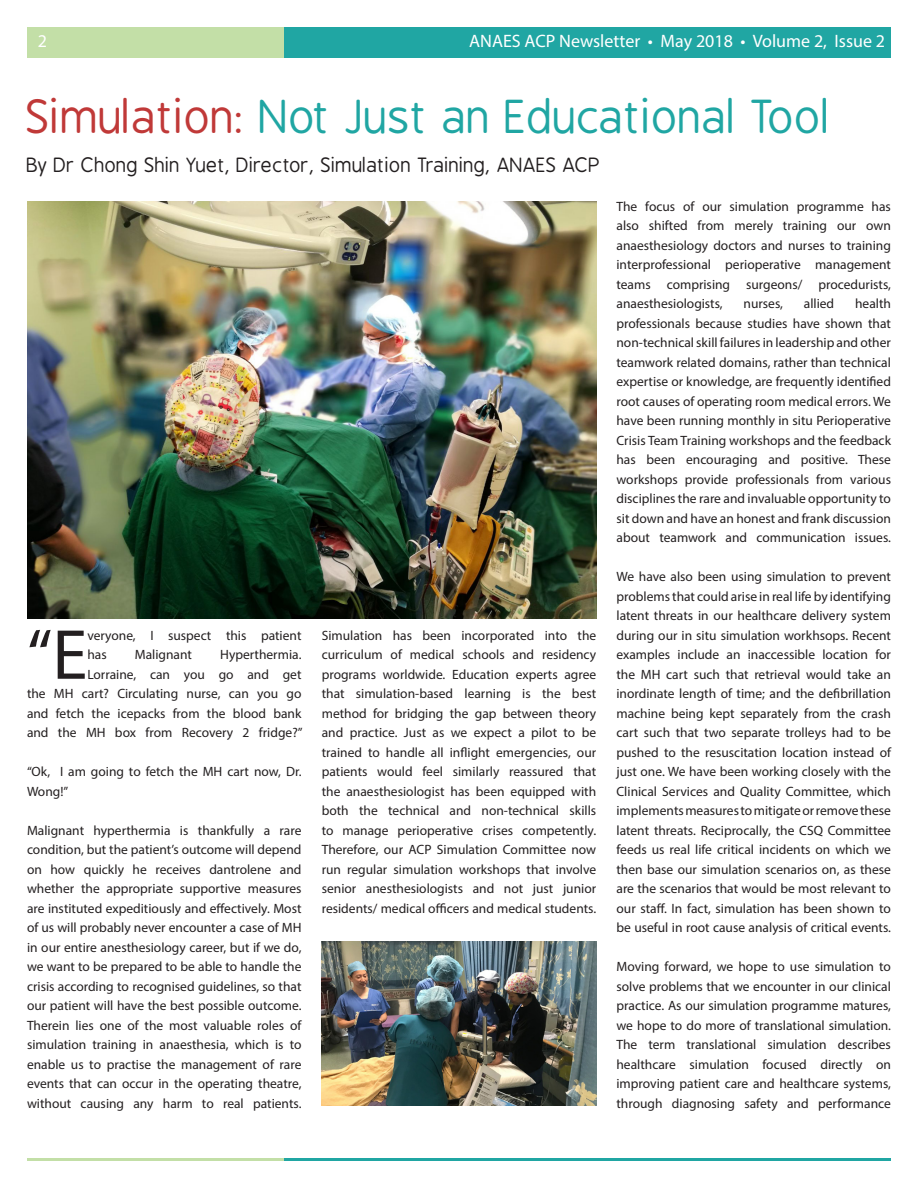
<style>
.page{position:relative;width:918px;height:1188px;background:#fff}
.page>*{position:absolute;margin:0;border:0;box-sizing:border-box;transform-origin:0 0}
.Normal_body_text{font:71.4px "Myriad Pro";color:#231f20}
.Title_Large{font:45px "B Preplay";color:#20a6a3}
.Title_Large-2{font:19.5px "B Preplay";color:#231f20}
.t1{font:18px "Myriad Pro";color:#fff}
.Normal_body_text-2{font:13.5px/19.5px "Myriad Pro";color:#231f20;text-align:justify}
.s1{color:#c03938}
</style>
<div class="page">
<div style="left:284px;top:27px;width:607px;height:30px;background:#20a6a3"></div>
<div style="left:27px;top:27px;width:257px;height:30px;background:#c3dfa7"></div>
<hr style="left:284px;top:1158px;width:607px;height:3px;background:#20a6a3">
<hr style="left:27px;top:1158px;width:257px;height:3px;background:#c3dfa7">
<img style="left:27px;top:202px;width:569px;height:416px">
<img style="left:321px;top:942px;width:275px;height:163px">
<h3 class="t1" style="left:38px;top:30px;width:11px">2</h3>
<h3 class="t1" style="left:469px;top:30px;width:417px">ANAES ACP Newsletter • May 2018 • Volume 2, Issue 2</h3>
<p class="Title_Large" style="left:27px;top:93px;width:806px"><span class="s1">Simulation:</span> Not Just an Educational Tool</p>
<p class="Title_Large-2" style="left:27px;top:154px;width:576px">By Dr Chong Shin Yuet, Director, Simulation Training, ANAES ACP</p>
<p class="Normal_body_text" style="left:27px;top:611px;width:62px">“E</p>
<p class="Normal_body_text-2" style="left:87px;top:625px;width:216px">veryone, I suspect this patient has</p>
<p class="Normal_body_text-2" style="left:27px;top:645px;width:277px;text-align:right">Hyperthermia.<br>Lorraine, can you go and get<br>the MH cart? Circulating nurse, can you go and fetch the icepacks from the blood bank and the MH box from Recovery 2 fridge?”</p>
<p class="Normal_body_text-2" style="left:27px;top:762px;width:276px">“Ok, I am going to fetch the MH cart now, Dr.<br>Wong!”</p>
<p class="Normal_body_text-2" style="left:27px;top:820px;width:276px">Malignant hyperthermia is thankfully a rare condition, but the patient’s outcome will depend on how quickly he receives dantrolene and whether the appropriate supportive measures are instituted expeditiously and effectively. Most of us will probably never encounter a case of MH in our entire anesthesiology career, but if we do, we want to be prepared to be able to handle the crisis according to recognised guidelines, so that our patient will have the best possible outcome.<br>Therein lies one of the most valuable roles of simulation training in anaesthesia, which is to enable us to practise the management of rare events that can occur in the operating theatre, without causing any harm to real patients.</p>
<p class="Normal_body_text-2" style="left:135px;top:645px;width:59px">Malignant</p>
<p class="Normal_body_text-2" style="left:322px;top:625px;width:276px">Simulation has been incorporated into the curriculum of medical schools and residency programs worldwide. Education experts agree that simulation-based learning is the best method for bridging the gap between theory and practice. Just as we expect a pilot to be trained to handle all inflight emergencies, our patients would feel similarly reassured that the anaesthesiologist has been equipped with both the technical and non-technical skills to manage perioperative crises competently.<br>Therefore, our ACP Simulation Committee now run regular simulation workshops that involve senior anesthesiologists and not just junior residents/ medical officers and medical students.</p>
<p class="Normal_body_text-2" style="left:616px;top:196px;width:276px">The focus of our simulation programme has also shifted from merely training our own anaesthesiology doctors and nurses to training interprofessional perioperative management teams comprising surgeons/ procedurists, anaesthesiologists,</p>
<p class="Normal_body_text-2" style="left:616px;top:294px;width:276px;text-indent:239px">health professionals because studies have shown that non-technical skill failures in leadership and other teamwork related domains, rather than technical expertise or knowledge, are frequently identified root causes of operating room medical errors. We have been running monthly in situ Perioperative Crisis Team Training workshops and the feedback has been encouraging and positive. These workshops provide professionals from various disciplines the rare and invaluable opportunity to sit down and have an honest and frank discussion about teamwork and communication issues.</p>
<p class="Normal_body_text-2" style="left:616px;top:567px;width:276px">We have also been using simulation to prevent problems that could arise in real life by identifying latent threats in our healthcare delivery system during our in situ simulation workhsops. Recent examples include an inaccessible location for the MH cart such that retrieval would take an inordinate length of time; and the defibrillation machine being kept separately from the crash cart such that two separate trolleys had to be pushed to the resuscitation location instead of just one. We have been working closely with the Clinical Services and Quality Committee, which implements measures to mitigate or remove these latent threats. Reciprocally, the CSQ Committee feeds us real life critical incidents on which we then base our simulation scenarios on, as these are the scenarios that would be most relevant to our staff. In fact, simulation has been shown to be useful in root cause analysis of critical events.</p>
<p class="Normal_body_text-2" style="left:616px;top:957px;width:276px">Moving forward, we hope to use simulation to solve problems that we encounter in our clinical practice. As our simulation programme matures, we hope to do more of translational simulation.<br>The term translational simulation describes healthcare simulation focused directly on improving patient care and healthcare systems, through diagnosing safety and performance</p>
<p class="Normal_body_text-2" style="left:744px;top:294px;width:41px">nurses,</p>
<p class="Normal_body_text-2" style="left:804px;top:294px;width:32px">allied</p>
</div>
